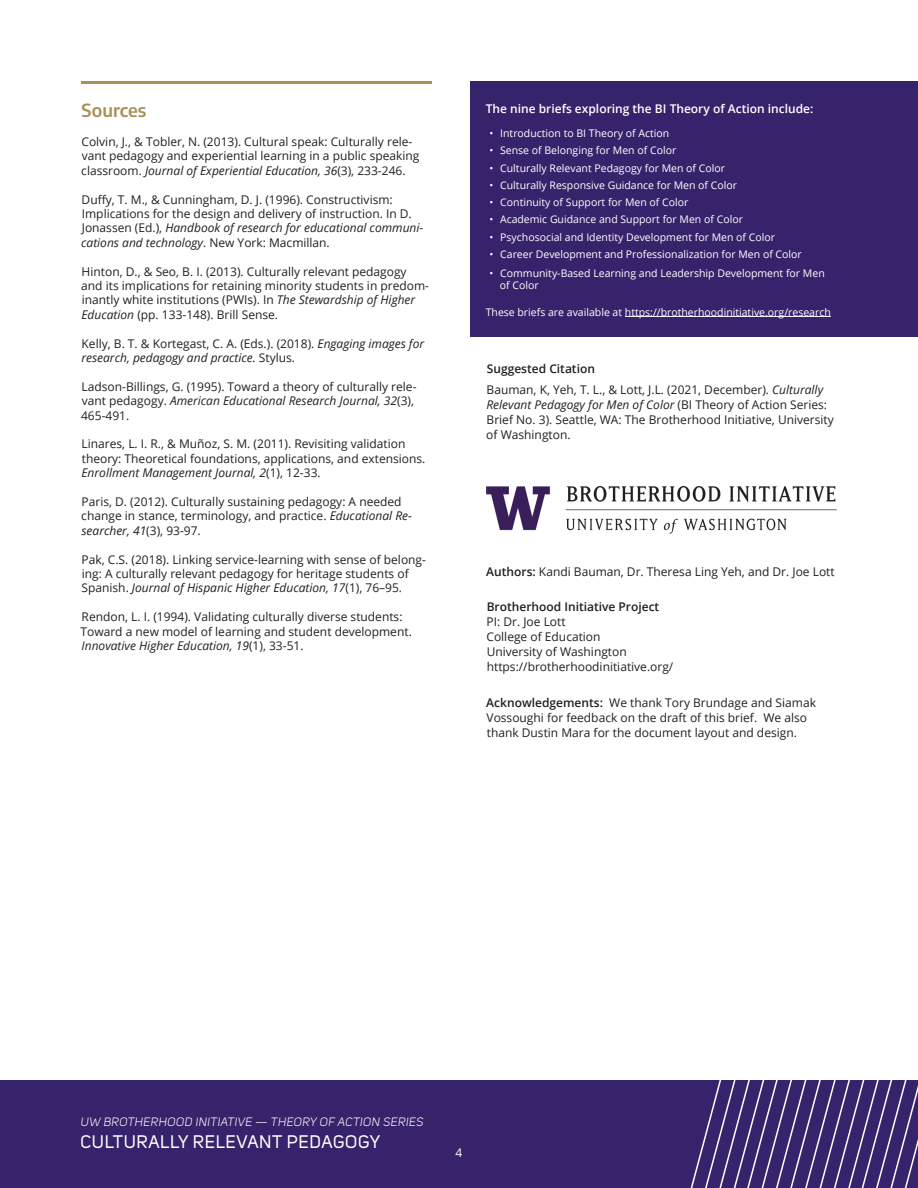
<style>
.page{position:relative;width:918px;height:1188px;background:#fff}
.page>*{position:absolute;margin:0;border:0;box-sizing:border-box;transform-origin:0 0}
.t1{font:18px "Uni Sans";letter-spacing:.04em;color:#fff}
.t2{font:600 18px "Encode Sans";color:#a89056}
.t3{font:12px/14.4px "Open Sans";color:#231f20}
.t4{font:600 12px "Open Sans";color:#fff}
.Paragraph_Style_1{font:600 12px "Open Sans";color:#231f20}
.t5{font:italic 12px "Uni Sans";letter-spacing:.04em;color:#fff}
.t6{font:12px "Open Sans";color:#fff}
.Paragraph_Style_1-2{font:10.5px/12px "Open Sans";color:#fff}
.s1{font-style:italic}
.s2{font-weight:600}
</style>
<div class="page">
<div style="left:0;top:1080px;width:918px;height:108px;background:#37236b"></div>
<svg style="left:690px;top:1080px;width:228px;height:108px"></svg>
<img style="left:486px;top:486px;width:351px;height:48px">
<div style="left:471px;top:81px;width:447px;height:256px;background:#37236b"></div>
<hr style="left:625px;top:316px;width:206px;height:1px;background:#fff">
<hr style="left:81px;top:81px;width:351px;height:3px;background:#a89056">
<p class="t2" style="left:82px;top:98px;width:66px">Sources</p>
<p class="t3" style="left:81px;top:134px;width:340px">Colvin, J., &amp; Tobler, N. (2013). Cultural speak: Culturally rele&shy;vant pedagogy and experiential learning in a public speaking classroom. <span class="s1">Journal of Experiential Education, 36</span>(3), 233-246.</p>
<p class="t3" style="left:81px;top:192px;width:344px">Duffy, T. M., &amp; Cunningham, D. J. (1996). Constructivism:<br>Implications for the design and delivery of instruction. In D.<br>Jonassen (Ed.), <span class="s1">Handbook of research for educational communi&shy;cations and technology</span>. New York: Macmillan.</p>
<p class="t3" style="left:81px;top:264px;width:349px">Hinton, D., &amp; Seo, B. I. (2013). Culturally relevant pedagogy and its implications for retaining minority students in predom&shy;inantly white institutions (PWIs). In <span class="s1">The Stewardship of Higher Education</span> (pp. 133-148). Brill Sense.</p>
<p class="t3" style="left:81px;top:336px;width:344px">Kelly, B. T. &amp; Kortegast, C. A. (Eds.). (2018). <span class="s1">Engaging images for research, pedagogy and practice.</span> Stylus.</p>
<p class="t3" style="left:81px;top:379px;width:337px">Ladson-Billings, G. (1995). Toward a theory of culturally rele&shy;vant pedagogy. <span class="s1">American Educational Research Journal, 32</span>(3),<br>465-491.</p>
<p class="t3" style="left:81px;top:437px;width:346px">Linares, L. I. R., &amp; Muñoz, S. M. (2011). Revisiting validation theory: Theoretical foundations, applications, and extensions.<br><span class="s1">Enrollment Management Journal, 2</span>(1), 12-33.</p>
<p class="t3" style="left:81px;top:494px;width:332px">Paris, D. (2012). Culturally sustaining pedagogy: A needed change in stance, terminology, and practice. <span class="s1">Educational Re&shy;searcher, 41</span>(3), 93-97.</p>
<p class="t3" style="left:82px;top:552px;width:346px">Pak, C.S. (2018). Linking service-learning with sense of belong&shy;ing: A culturally relevant pedagogy for heritage students of<br>Spanish. <span class="s1">Journal of Hispanic Higher Education, 17</span>(1), 76–95.</p>
<p class="t3" style="left:81px;top:609px;width:333px">Rendon, L. I. (1994). Validating culturally diverse students:<br>Toward a new model of learning and student development.<br><span class="s1">Innovative Higher Education, 19</span>(1), 33-51.</p>
<p class="t4" style="left:486px;top:101px;width:329px">The nine briefs exploring the BI Theory of Action include:</p>
<p class="Paragraph_Style_1-2" style="left:490px;top:127px;width:181px">• Introduction to BI Theory of Action</p>
<p class="Paragraph_Style_1-2" style="left:490px;top:144px;width:188px">• Sense of Belonging for Men of Color</p>
<p class="Paragraph_Style_1-2" style="left:490px;top:162px;width:237px">• Culturally Relevant Pedagogy for Men of Color</p>
<p class="Paragraph_Style_1-2" style="left:490px;top:179px;width:249px">• Culturally Responsive Guidance for Men of Color</p>
<p class="Paragraph_Style_1-2" style="left:490px;top:196px;width:200px">• Continuity of Support for Men of Color</p>
<p class="Paragraph_Style_1-2" style="left:490px;top:213px;width:255px">• Academic Guidance and Support for Men of Color</p>
<p class="Paragraph_Style_1-2" style="left:490px;top:231px;width:287px">• Psychosocial and Identity Development for Men of Color</p>
<p class="Paragraph_Style_1-2" style="left:490px;top:248px;width:314px">• Career Development and Professionalization for Men of Color</p>
<p class="Paragraph_Style_1-2" style="left:500px;top:267px;width:326px;text-indent:-10px">• Community-Based Learning and Leadership Development for Men of Color</p>
<p class="Paragraph_Style_1-2" style="left:486px;top:306px;width:347px">These briefs are available at https://brotherhoodinitiative.org/research</p>
<p class="Paragraph_Style_1" style="left:487px;top:360px;width:110px">Suggested Citation</p>
<p class="t3" style="left:486px;top:382px;width:349px;line-height:15px">Bauman, K, Yeh, T. L., &amp; Lott, J.L. (2021, December). <span class="s1">Culturally Relevant Pedagogy for Men of Color</span> (BI Theory of Action Series:<br>Brief No. 3). Seattle, WA: The Brotherhood Initiative, University of Washington.</p>
<p class="t3" style="left:486px;top:564px;width:350px"><span class="s2">Authors:</span> Kandi Bauman, Dr. Theresa Ling Yeh, and Dr. Joe Lott</p>
<p class="Paragraph_Style_1" style="left:487px;top:599px;width:174px">Brotherhood Initiative Project</p>
<p class="t3" style="left:487px;top:614px;width:81px">PI: Dr. Joe Lott</p>
<p class="t3" style="left:486px;top:629px;width:116px">College of Education</p>
<p class="t3" style="left:487px;top:644px;width:142px">University of Washington</p>
<p class="t3" style="left:487px;top:659px;width:188px">https://brotherhoodinitiative.org/</p>
<p class="t3" style="left:486px;top:694px;width:331px;line-height:15px"><span class="s2">Acknowledgements:</span> We thank Tory Brundage and Siamak<br>Vossoughi for feedback on the draft of this brief. We also thank Dustin Mara for the document layout and design.</p>
<p class="t5" style="left:81px;top:1115px;width:344px">UW BROTHERHOOD INITIATIVE — THEORY OF ACTION SERIES</p>
<p class="t1" style="left:81px;top:1131px;width:301px">CULTURALLY RELEVANT PEDAGOGY</p>
<p class="t6" style="left:455px;top:1144px;width:8px">4</p>
</div>
